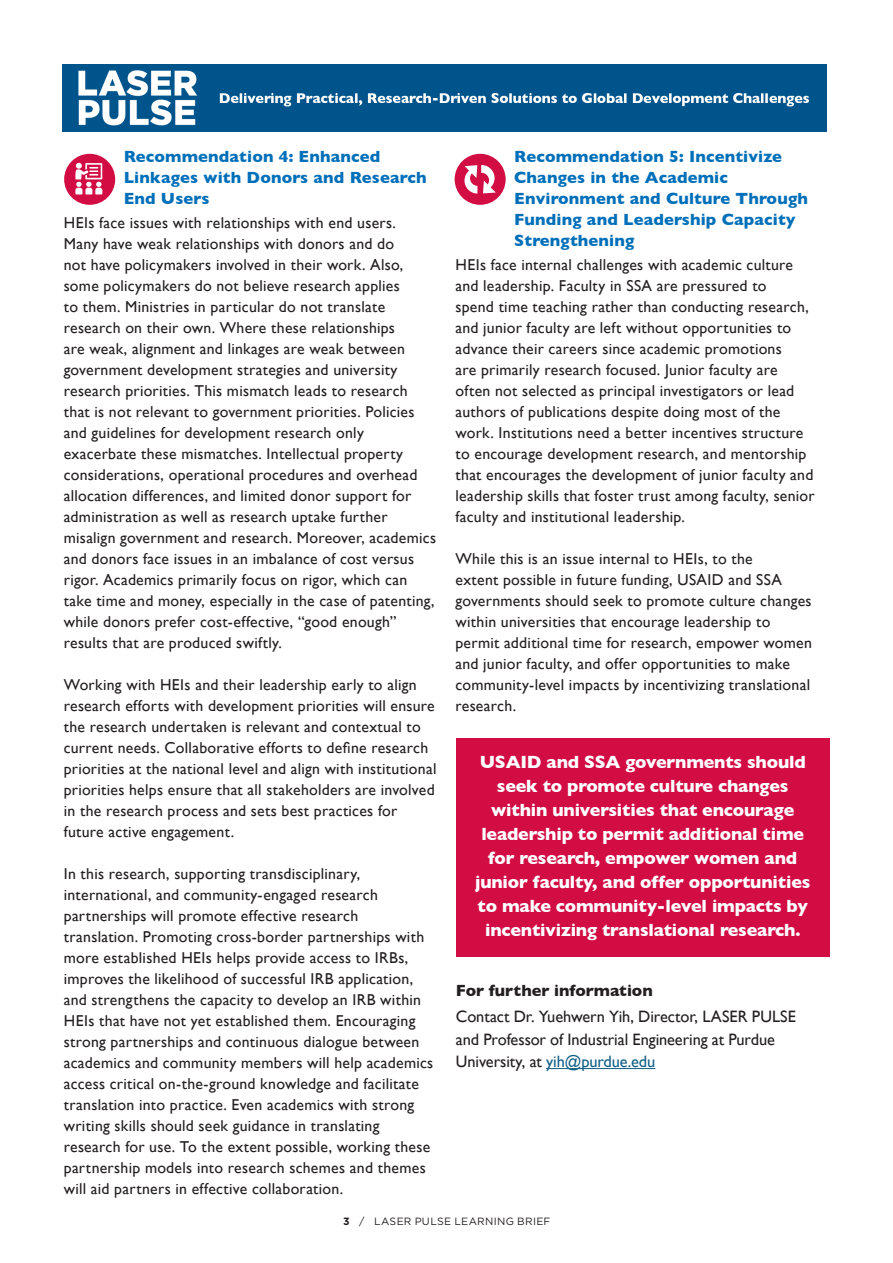
<style>
.page{position:relative;width:893px;height:1263px;background:#fff}
.page>*{position:absolute;margin:0;border:0;box-sizing:border-box;transform-origin:0 0}
.Red_highlight_box{font:700 18px/24px "Gill Sans";letter-spacing:-.01em;color:#fff;text-align:center}
.Small_head_Gotham{font:700 16.5px/21px "Gill Sans";letter-spacing:.01em;color:#006fb9}
.Body_1{font:16.5px/22.5px "Gill Sans";letter-spacing:-.005em;color:#231f20}
.Body_1-2{font:700 16.5px "Gill Sans";letter-spacing:-.005em;color:#231f20}
.Body_1-3{font:15.75px/21px "Gill Sans";letter-spacing:.015em;color:#231f20}
.t1{font:10.5px "Gotham";letter-spacing:.03em;color:#231f20}
.s1{color:#125f86}
.s2{font-weight:700}
</style>
<div class="page">
<img style="left:62px;top:64px;width:765px;height:67px">
<div style="left:456px;top:739px;width:374px;height:218px;background:#d20d44"></div>
<div style="left:64px;top:154px;width:51px;height:51px;background:#d20d44;border-radius:50%"></div>
<img style="left:75px;top:162px;width:28px;height:33px">
<div style="left:455px;top:154px;width:51px;height:51px;background:#d20d44;border-radius:50%"></div>
<svg style="left:464px;top:165px;width:32px;height:29px"></svg>
<hr style="left:546px;top:1068px;width:109px;height:1px;background:#125f86">
<p class="Small_head_Gotham" style="left:124px;top:145px;width:304px">Recommendation 4: Enhanced<br>Linkages with Donors and Research<br>End Users</p>
<p class="Body_1-3" style="left:64px;top:212px;width:374px">HEIs face issues with relationships with end users.<br>Many have weak relationships with donors and do<br>not have policymakers involved in their work. Also, some policymakers do not believe research applies<br>to them. Ministries in particular do not translate research on their own. Where these relationships<br>are weak, alignment and linkages are weak between government development strategies and university research priorities. This mismatch leads to research that is not relevant to government priorities. Policies and guidelines for development research only exacerbate these mismatches. Intellectual property considerations, operational procedures and overhead allocation differences, and limited donor support for administration as well as research uptake further misalign government and research. Moreover, academics and donors face issues in an imbalance of cost versus rigor. Academics primarily focus on rigor, which can take time and money, especially in the case of patenting, while donors prefer cost-effective, “good enough” results that are produced swiftly.</p>
<p class="Body_1-3" style="left:64px;top:674px;width:374px">Working with HEIs and their leadership early to align research efforts with development priorities will ensure the research undertaken is relevant and contextual to current needs. Collaborative efforts to define research priorities at the national level and align with institutional priorities helps ensure that all stakeholders are involved in the research process and sets best practices for future active engagement.</p>
<p class="Body_1-3" style="left:64px;top:863px;width:371px">In this research, supporting transdisciplinary, international, and community-engaged research partnerships will promote effective research translation. Promoting cross-border partnerships with more established HEIs helps provide access to IRBs, improves the likelihood of successful IRB application, and strengthens the capacity to develop an IRB within HEIs that have not yet established them. Encouraging strong partnerships and continuous dialogue between academics and community members will help academics access critical on-the-ground knowledge and facilitate translation into practice. Even academics with strong writing skills should seek guidance in translating research for use. To the extent possible, working these partnership models into research schemes and themes will aid partners in effective collaboration.</p>
<p class="Small_head_Gotham" style="left:514px;top:145px;width:295px">Recommendation 5: Incentivize<br>Changes in the Academic<br>Environment and Culture Through<br>Funding and Leadership Capacity<br>Strengthening</p>
<p class="Body_1-3" style="left:455px;top:254px;width:361px">HEIs face internal challenges with academic culture and leadership. Faculty in SSA are pressured to<br>spend time teaching rather than conducting research, and junior faculty are left without opportunities to advance their careers since academic promotions<br>are primarily research focused. Junior faculty are often not selected as principal investigators or lead authors of publications despite doing most of the work. Institutions need a better incentives structure to encourage development research, and mentorship that encourages the development of junior faculty and leadership skills that foster trust among faculty, senior faculty and institutional leadership.</p>
<p class="Body_1-3" style="left:455px;top:548px;width:358px">While this is an issue internal to HEIs, to the<br>extent possible in future funding, USAID and SSA governments should seek to promote culture changes within universities that encourage leadership to permit additional time for research, empower women and junior faculty, and offer opportunities to make community-level impacts by incentivizing translational research.</p>
<p class="Red_highlight_box" style="left:475px;top:749px;width:337px">USAID and SSA governments should seek to promote culture changes within universities that encourage leadership to permit additional time for research, empower women and junior faculty, and offer opportunities to make community-level impacts by incentivizing translational research.</p>
<p class="Body_1-2" style="left:456px;top:977px;width:198px">For further information</p>
<p class="Body_1" style="left:456px;top:1005px;width:342px">Contact Dr. Yuehwern Yih, Director, LASER PULSE and Professor of Industrial Engineering at Purdue<br>University, at <span class="s1">yih@purdue.edu</span></p>
<p class="t1" style="left:343px;top:1215px;width:209px"><span class="s2">3</span> / LASER PULSE LEARNING BRIEF</p>
</div>
